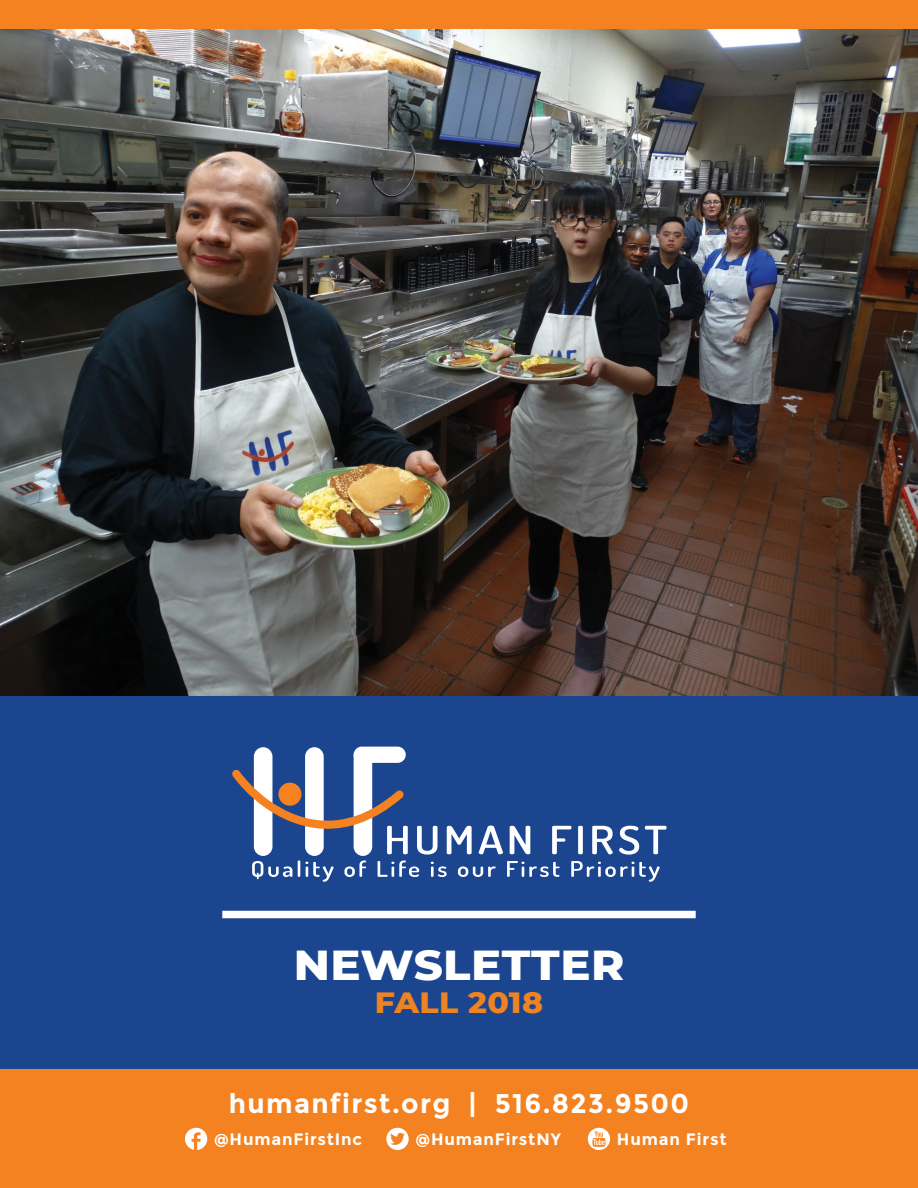
<style>
.page{position:relative;width:918px;height:1188px;background:#fff}
.page>*{position:absolute;margin:0;border:0;box-sizing:border-box;transform-origin:0 0}
.t1{font:800 42.75px "Montserrat";letter-spacing:.01em;color:#fff;scale:1.05 1}
.t2{font:800 30px "Montserrat";letter-spacing:.01em;color:#ef8322;scale:1.05 1}
.t3{font:700 27px "Montserrat";letter-spacing:.05em;color:#fff}
.t4{font:700 16.5px "Montserrat";letter-spacing:.05em;color:#fff}
</style>
<div class="page">
<img style="left:0;top:29px;width:918px;height:668px">
<div style="left:0;top:697px;width:918px;height:372px;background:#1b468f"></div>
<div style="left:0;top:0;width:918px;height:29px;background:#f58220"></div>
<div style="left:0;top:1069px;width:918px;height:119px;background:#f58220"></div>
<svg style="left:185px;top:1128px;width:22px;height:22px"></svg>
<svg style="left:386px;top:1128px;width:23px;height:22px"></svg>
<svg style="left:588px;top:1128px;width:22px;height:22px"></svg>
<div style="left:254px;top:747px;width:18px;height:109px;background:#fff;border-radius:9px"></div>
<div style="left:305px;top:747px;width:19px;height:109px;background:#fff;border-radius:9px"></div>
<div style="left:354px;top:747px;width:18px;height:109px;background:#fff;border-radius:9px"></div>
<div style="left:354px;top:747px;width:52px;height:16px;background:#fff;border-radius:8px"></div>
<svg style="left:232px;top:769px;width:435px;height:113px"></svg>
<div style="left:222px;top:911px;width:474px;height:7px;background:#fff"></div>
<h1 class="t1" style="left:294px;top:934px;width:316px">NEWSLETTER</h1>
<h2 class="t2" style="left:375px;top:981px;width:162px">FALL 2018</h2>
<h3 class="t3" style="left:229px;top:1088px;width:462px">humanfirst.org | 516.823.9500</h3>
<p class="t4" style="left:214px;top:1130px;width:150px">@HumanFirstInc</p>
<p class="t4" style="left:416px;top:1130px;width:147px">@HumanFirstNY</p>
<p class="t4" style="left:617px;top:1130px;width:111px">Human First</p>
</div>
